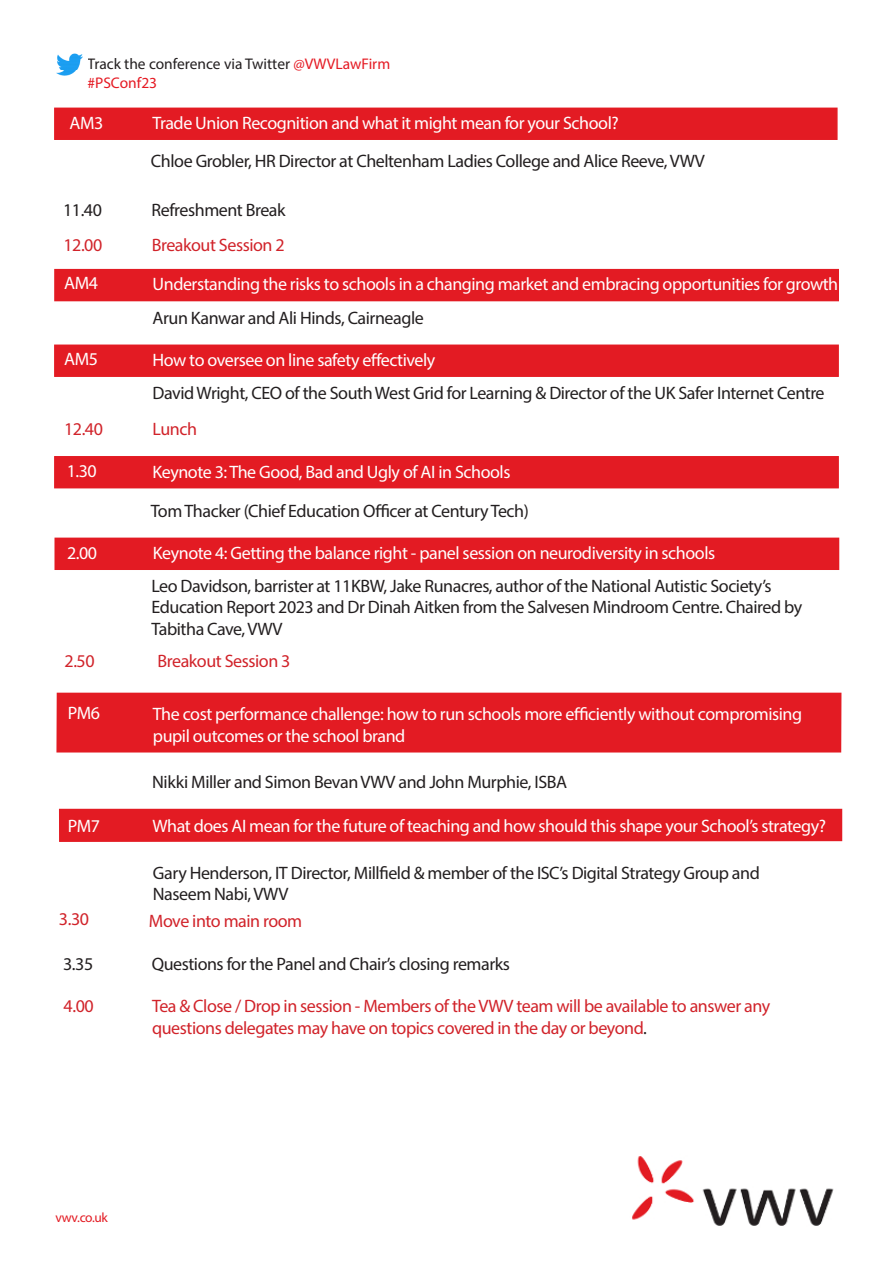
<style>
.page{position:relative;width:893px;height:1263px;background:#fff}
.page>*{position:absolute;margin:0;border:0;box-sizing:border-box;transform-origin:0 0}
.Body_copy{font:18px/21.6px "Myriad Pro";letter-spacing:-.025em;color:#231f20}
.Body_copy-2{font:18px/21.6px "Myriad Pro";letter-spacing:-.025em;color:#fff}
.Body_copy-3{font:18px/21.6px "Myriad Pro";letter-spacing:-.025em;color:#d1232a}
.t1{font:15.45px/18.6px "Myriad Pro";color:#231f20}
.Web_links{font:13.5px "Myriad Pro";letter-spacing:-.02em;color:#e31b23}
.s1{color:#e51a23}
.s2{color:#231f20}
</style>
<div class="page">
<div style="left:54px;top:269px;width:785px;height:32px;background:#e31b23"></div>
<img style="left:632px;top:1156px;width:202px;height:70px">
<div style="left:54px;top:538px;width:785px;height:32px;background:#e31b23"></div>
<img style="left:56px;top:53px;width:27px;height:23px">
<div style="left:57px;top:693px;width:784px;height:59px;background:#e31b23"></div>
<div style="left:54px;top:108px;width:784px;height:32px;background:#e31b23"></div>
<div style="left:54px;top:344px;width:785px;height:33px;background:#e31b23;border:2px solid #e31b23"></div>
<div style="left:54px;top:456px;width:785px;height:32px;background:#e31b23"></div>
<div style="left:59px;top:808px;width:784px;height:34px;background:#e31b23"></div>
<p class="t1" style="left:87px;top:54px;width:304px">Track the conference via Twitter <span class="s1">@VWVLawFirm #PSConf23</span></p>
<p class="Body_copy-2" style="left:70px;top:111px;width:35px">AM3</p>
<p class="Body_copy-2" style="left:152px;top:112px;width:468px">Trade Union Recognition and what it might mean for your School?</p>
<p class="Body_copy" style="left:151px;top:150px;width:555px">Chloe Grobler, HR Director at Cheltenham Ladies College and Alice Reeve, VWV</p>
<p class="Body_copy" style="left:63px;top:199px;width:40px">11.40</p>
<p class="Body_copy" style="left:152px;top:199px;width:135px">Refreshment Break</p>
<p class="Body_copy-3" style="left:63px;top:234px;width:40px">12.00</p>
<p class="Body_copy-3" style="left:152px;top:234px;width:134px">Breakout Session 2</p>
<p class="Body_copy-2" style="left:64px;top:272px;width:35px">AM4</p>
<p class="Body_copy-2" style="left:153px;top:273px;width:687px">Understanding the risks to schools in a changing market and embracing opportunities for growth</p>
<p class="Body_copy" style="left:153px;top:307px;width:273px">Arun Kanwar and Ali Hinds, Cairneagle</p>
<p class="Body_copy-2" style="left:64px;top:347px;width:35px">AM5</p>
<p class="Body_copy-2" style="left:152px;top:349px;width:284px">How to oversee on line safety effectively</p>
<p class="Body_copy" style="left:152px;top:382px;width:674px">David Wright, CEO of the South West Grid for Learning &amp; Director of the UK Safer Internet Centre</p>
<p class="Body_copy-3" style="left:64px;top:417px;width:40px">12.40</p>
<p class="Body_copy-3" style="left:153px;top:417px;width:46px">Lunch</p>
<p class="Body_copy-2" style="left:67px;top:460px;width:32px">1.30</p>
<p class="Body_copy-2" style="left:152px;top:460px;width:360px">Keynote 3: The Good, Bad and Ugly of AI in Schools</p>
<p class="Body_copy" style="left:151px;top:500px;width:380px">Tom Thacker (Chief Education Officer at Century Tech)</p>
<p class="Body_copy-2" style="left:67px;top:541px;width:32px">2.00</p>
<p class="Body_copy-2" style="left:153px;top:542px;width:564px">Keynote 4: Getting the balance right - panel session on neurodiversity in schools</p>
<p class="Body_copy" style="left:151px;top:574px;width:652px">Leo Davidson, barrister at 11KBW, Jake Runacres, author of the National Autistic Society’s<br>Education Report 2023 and Dr Dinah Aitken from the Salvesen Mindroom Centre. Chaired by<br>Tabitha Cave, VWV</p>
<p class="Body_copy-3" style="left:65px;top:650px;width:32px">2.50</p>
<p class="Body_copy-3" style="left:158px;top:650px;width:134px">Breakout Session 3</p>
<p class="Body_copy-2" style="left:68px;top:702px;width:34px">PM6</p>
<p class="Body_copy-2" style="left:153px;top:703px;width:651px">The cost performance challenge: how to run schools more efficiently without compromising pupil outcomes or the school brand</p>
<p class="Body_copy" style="left:152px;top:771px;width:417px">Nikki Miller and Simon Bevan VWV and John Murphie, ISBA</p>
<p class="Body_copy-2" style="left:68px;top:815px;width:34px">PM7</p>
<p class="Body_copy-2" style="left:153px;top:815px;width:675px">What does AI mean for the future of teaching and how should this shape your School’s strategy?</p>
<p class="Body_copy" style="left:153px;top:862px;width:608px">Gary Henderson, IT Director, Millfield &amp; member of the ISC’s Digital Strategy Group and<br>Naseem Nabi, VWV</p>
<p class="Body_copy-3" style="left:59px;top:908px;width:32px">3.30</p>
<p class="Body_copy-3" style="left:149px;top:910px;width:155px">Move into main room</p>
<p class="Body_copy" style="left:63px;top:952px;width:32px">3.35</p>
<p class="Body_copy" style="left:152px;top:952px;width:360px">Questions for the Panel and Chair’s closing remarks</p>
<p class="Body_copy-3" style="left:64px;top:995px;width:32px">4.00</p>
<p class="Body_copy-3" style="left:152px;top:995px;width:620px">Tea &amp; Close / Drop in session - Members of the VWV team will be available to answer any questions delegates may have on topics covered in the day or beyond<span class="s2">.</span></p>
<p class="Web_links" style="left:56px;top:1209px;width:54px">vwv.co.uk</p>
</div>
